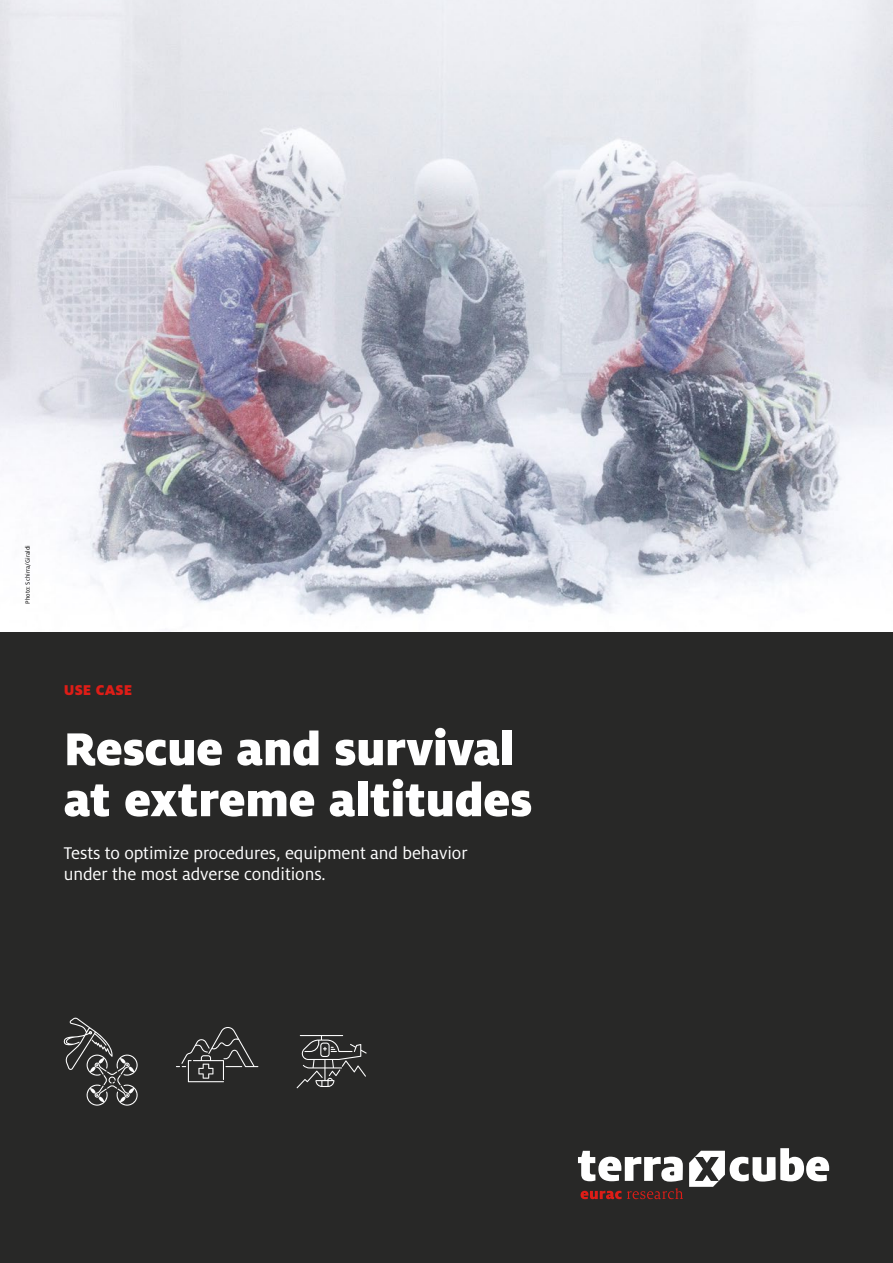
<style>
.page{position:relative;width:893px;height:1263px;background:#fff}
.page>*{position:absolute;margin:0;border:0;box-sizing:border-box;transform-origin:0 0}
.t1{font:900 51px/51px "Milo Pro";letter-spacing:-.005em;color:#fff}
.t2{font:18.75px/21.3px "Milo Pro";letter-spacing:-.005em;color:#fff}
.t3{font:900 15.75px "Milo Pro";letter-spacing:.01em;color:#de1d17}
.t4{font:6.75px "Milo Pro";letter-spacing:.005em;color:#000}
</style>
<div class="page">
<div style="left:0;top:631px;width:893px;height:632px;background:#282827"></div>
<svg style="left:581px;top:1188px;width:102px;height:11px"></svg>
<svg style="left:578px;top:1151px;width:105px;height:31px"></svg>
<svg style="left:689px;top:1148px;width:140px;height:39px"></svg>
<svg style="left:176px;top:1027px;width:82px;height:55px"></svg>
<svg style="left:297px;top:1035px;width:70px;height:53px"></svg>
<svg style="left:64px;top:1017px;width:74px;height:89px"></svg>
<img style="left:0;top:0;width:893px;height:616px">
<p class="t4" style="left:24px;top:604px;width:60px;rotate:-90deg">Photo: Schirra/Giraldi</p>
<p class="t3" style="left:64px;top:681px;width:70px">USE CASE</p>
<h1 class="t1" style="left:64px;top:723px;width:470px">Rescue and survival at extreme altitudes</h1>
<p class="t2" style="left:64px;top:842px;width:405px">Tests to optimize procedures, equipment and behavior under the most adverse conditions.</p>
</div>
